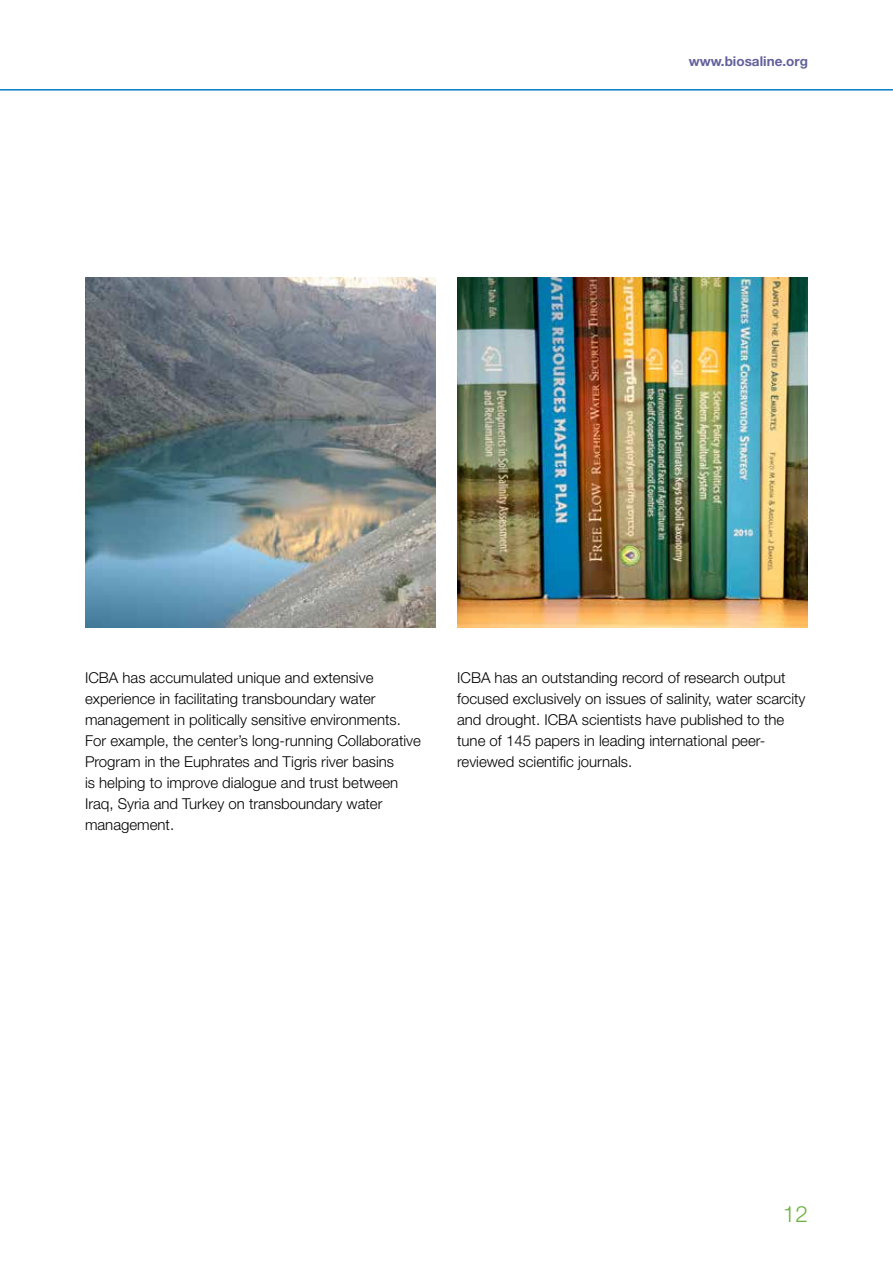
<style>
.page{position:relative;width:893px;height:1263px;background:#fff}
.page>*{position:absolute;margin:0;border:0;box-sizing:border-box;transform-origin:0 0}
.t1{font:300 22.5px "Helvetica Neue LT Std";color:#6cb33f}
.t2{font:300 15px/21px "Helvetica Neue LT Std";color:#000}
.t3{font:700 13.5px "Helvetica Neue LT Std";color:#63619a}
</style>
<div class="page">
<img style="left:85px;top:277px;width:351px;height:351px">
<img style="left:457px;top:277px;width:351px;height:351px">
<hr style="left:0;top:89px;width:893px;height:2px;background:#007dc3">
<p class="t3" style="left:689px;top:53px;width:121px">www.biosaline.org</p>
<p class="t2" style="left:85px;top:667px;width:337px">ICBA has accumulated unique and extensive experience in facilitating transboundary water management in politically sensitive environments.<br>For example, the center’s long-running Collaborative Program in the Euphrates and Tigris river basins<br>is helping to improve dialogue and trust between Iraq, Syria and Turkey on transboundary water management.</p>
<p class="t2" style="left:457px;top:667px;width:350px">ICBA has an outstanding record of research output focused exclusively on issues of salinity, water scarcity and drought. ICBA scientists have published to the tune of 145 papers in leading international peer&shy;reviewed scientific journals.</p>
<h1 class="t1" style="left:783px;top:1200px;width:27px">12</h1>
</div>
